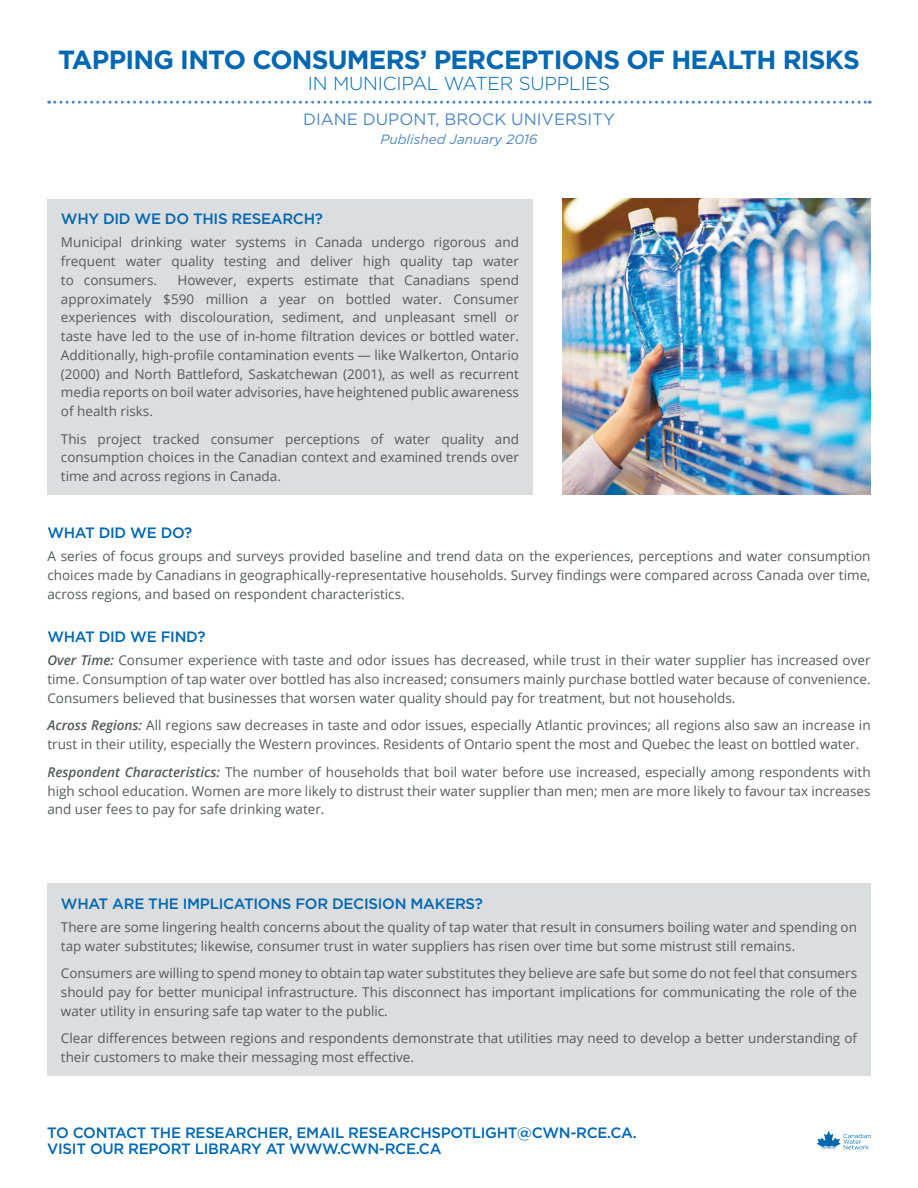
<style>
.page{position:relative;width:918px;height:1188px;background:#fff}
.page>*{position:absolute;margin:0;border:0;box-sizing:border-box;transform-origin:0 0}
.Cover_Top{font:700 26.25px "Gotham";letter-spacing:-.03em;color:#0067b1}
.Cover_Bottom{font:300 18.75px "Gotham";letter-spacing:-.01em;color:#0067b1}
.Study_By_-_Blue{font:16.5px "Gotham";color:#4e86c4}
.Interior_H3{font:500 15px/16.5px "Gotham";letter-spacing:-.02em;color:#0067b1}
.Interior_Body{font:13.5px/18.8px "Open Sans";color:#58595b;text-align:justify}
.Study_By_-_Blue-2{font:italic 13.5px "Gotham";color:#4e86c4}
.s1{font-weight:600;font-style:italic}
</style>
<div class="page">
<svg style="left:49px;top:101px;width:821px;height:3px"></svg>
<div style="left:47px;top:199px;width:485px;height:296px;background:#dcddde"></div>
<img style="left:562px;top:199px;width:309px;height:295px">
<div style="left:47px;top:883px;width:824px;height:193px;background:#dcddde"></div>
<svg style="left:817px;top:1131px;width:54px;height:18px"></svg>
<p class="Cover_Top" style="left:58px;top:42px;width:803px">TAPPING INTO CONSUMERS’ PERCEPTIONS OF HEALTH RISKS</p>
<p class="Cover_Bottom" style="left:308px;top:72px;width:304px">IN MUNICIPAL WATER SUPPLIES</p>
<p class="Study_By_-_Blue" style="left:303px;top:109px;width:313px">DIANE DUPONT, BROCK UNIVERSITY</p>
<p class="Study_By_-_Blue-2" style="left:380px;top:131px;width:159px">Published January 2016</p>
<p class="Interior_H3" style="left:61px;top:210px;width:264px">WHY DID WE DO THIS RESEARCH?</p>
<p class="Interior_Body" style="left:61px;top:233px;width:460px">Municipal drinking water systems in Canada undergo rigorous and frequent water quality testing and deliver high quality tap water to consumers.</p>
<p class="Interior_Body" style="left:61px;top:270px;width:460px;text-indent:116px">However, experts estimate that Canadians spend approximately $590 million a year on bottled water. Consumer experiences with discolouration, sediment, and unpleasant smell or taste have led to the use of in-home filtration devices or bottled water.<br>Additionally, high-profile contamination events — like Walkerton, Ontario (2000) and North Battleford, Saskatchewan (2001), as well as recurrent media reports on boil water advisories, have heightened public awareness of health risks.</p>
<p class="Interior_Body" style="left:61px;top:429px;width:460px">This project tracked consumer perceptions of water quality and consumption choices in the Canadian context and examined trends over time and across regions in Canada.</p>
<p class="Interior_H3" style="left:47px;top:524px;width:146px">WHAT DID WE DO?</p>
<p class="Interior_Body" style="left:47px;top:547px;width:825px">A series of focus groups and surveys provided baseline and trend data on the experiences, perceptions and water consumption choices made by Canadians in geographically-representative households. Survey findings were compared across Canada over time, across regions, and based on respondent characteristics.</p>
<p class="Interior_H3" style="left:47px;top:628px;width:160px">WHAT DID WE FIND?</p>
<p class="Interior_Body" style="left:47px;top:651px;width:825px"><span class="s1">Over Time:</span> Consumer experience with taste and odor issues has decreased, while trust in their water supplier has increased over time. Consumption of tap water over bottled has also increased; consumers mainly purchase bottled water because of convenience.<br>Consumers believed that businesses that worsen water quality should pay for treatment, but not households.</p>
<p class="Interior_Body" style="left:47px;top:716px;width:825px"><span class="s1">Across Regions:</span> All regions saw decreases in taste and odor issues, especially Atlantic provinces; all regions also saw an increase in trust in their utility, especially the Western provinces. Residents of Ontario spent the most and Quebec the least on bottled water.</p>
<p class="Interior_Body" style="left:47px;top:762px;width:825px"><span class="s1">Respondent Characteristics:</span> The number of households that boil water before use increased, especially among respondents with high school education. Women are more likely to distrust their water supplier than men; men are more likely to favour tax increases and user fees to pay for safe drinking water.</p>
<p class="Interior_H3" style="left:61px;top:895px;width:423px">WHAT ARE THE IMPLICATIONS FOR DECISION MAKERS?</p>
<p class="Interior_Body" style="left:61px;top:917px;width:798px">There are some lingering health concerns about the quality of tap water that result in consumers boiling water and spending on tap water substitutes; likewise, consumer trust in water suppliers has risen over time but some mistrust still remains.</p>
<p class="Interior_Body" style="left:61px;top:964px;width:798px">Consumers are willing to spend money to obtain tap water substitutes they believe are safe but some do not feel that consumers should pay for better municipal infrastructure. This disconnect has important implications for communicating the role of the water utility in ensuring safe tap water to the public.</p>
<p class="Interior_Body" style="left:61px;top:1029px;width:798px">Clear differences between regions and respondents demonstrate that utilities may need to develop a better understanding of their customers to make their messaging most effective.</p>
<p class="Interior_H3" style="left:47px;top:1124px;width:591px">TO CONTACT THE RESEARCHER, EMAIL RESEARCHSPOTLIGHT@CWN-RCE.CA.<br>VISIT OUR REPORT LIBRARY AT WWW.CWN-RCE.CA</p>
</div>
